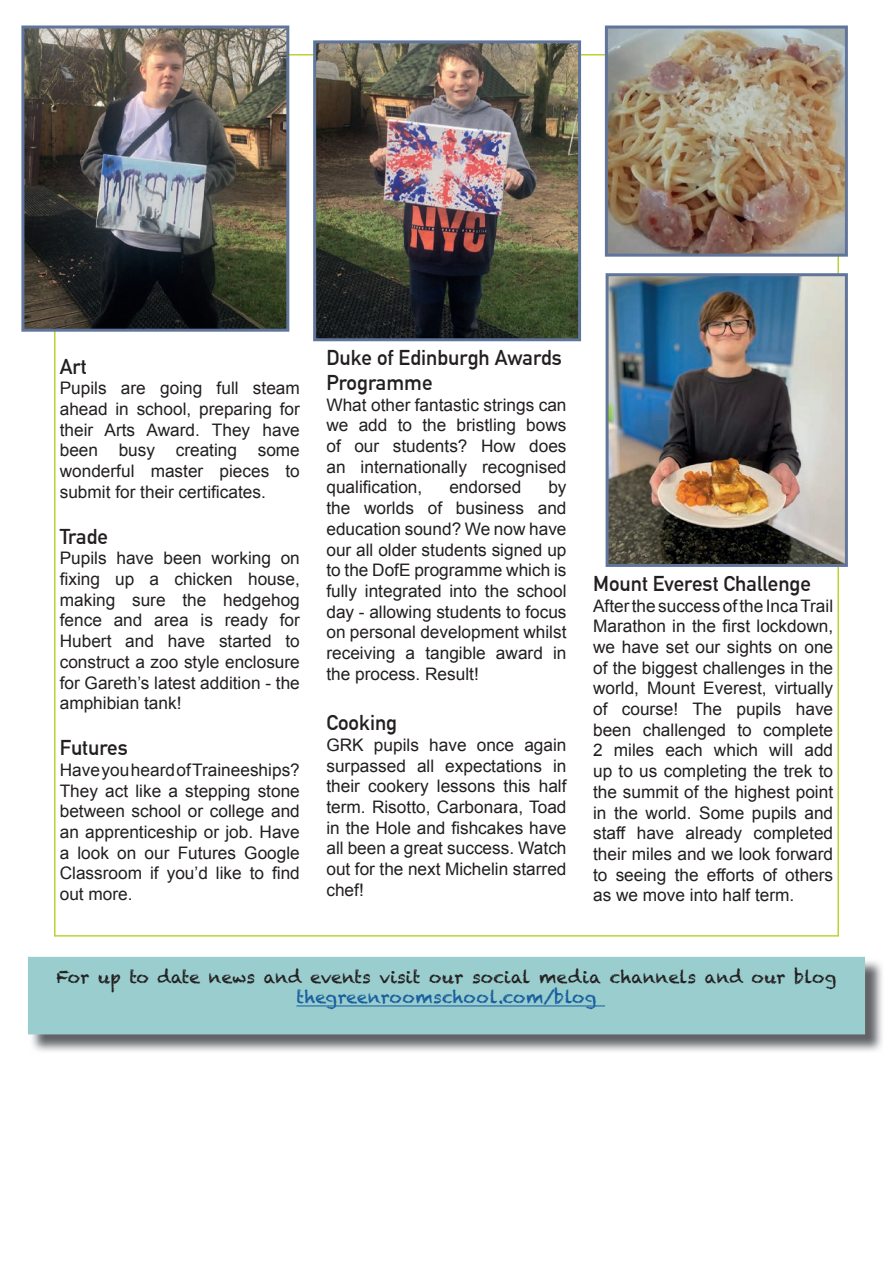
<style>
.page{position:relative;width:893px;height:1263px;background:#fff}
.page>*{position:absolute;margin:0;border:0;box-sizing:border-box;transform-origin:0 0}
.t1{font:700 21px/25.2px "DIN Alternate";color:#231f20}
.t2{font:17.25px/20.7px "Arial";color:#231f20;text-align:justify}
.t3{font:17.25px "Chalkduster";color:#231f20}
.t4{font:17.25px "Chalkduster";letter-spacing:.005em;color:#175d9e}
</style>
<div class="page">
<img style="left:30px;top:959px;width:852px;height:92px">
<div style="left:29px;top:958px;width:834px;height:75px;background:#9acece"></div>
<hr style="left:296px;top:1006px;width:309px;height:1px;background:#175d9e">
<div style="left:28px;top:957px;width:837px;height:77px;border:3px solid #9acece"></div>
<img style="left:609px;top:30px;width:235px;height:223px">
<div style="left:605px;top:26px;width:243px;height:231px;border:3px solid #607599"></div>
<img style="left:25px;top:30px;width:260px;height:298px">
<div style="left:21px;top:26px;width:268px;height:306px;border:3px solid #607599"></div>
<img style="left:317px;top:44px;width:260px;height:293px">
<div style="left:313px;top:40px;width:268px;height:301px;border:3px solid #607599"></div>
<img style="left:610px;top:277px;width:234px;height:286px">
<div style="left:606px;top:273px;width:242px;height:294px;border:3px solid #607599"></div>
<p class="t1" style="left:60px;top:352px;width:28px">Art</p>
<p class="t2" style="left:60px;top:378px;width:242px">Pupils are going full steam ahead in school, preparing for their Arts Award. They have been busy creating some wonderful master pieces to submit for their certificates.</p>
<p class="t1" style="left:60px;top:522px;width:50px">Trade</p>
<p class="t2" style="left:60px;top:548px;width:242px">Pupils have been working on fixing up a chicken house, making sure the hedgehog fence and area is ready for Hubert and have started to construct a zoo style enclosure for Gareth’s latest addition - the amphibian tank!</p>
<p class="t1" style="left:60px;top:734px;width:70px">Futures</p>
<p class="t2" style="left:60px;top:760px;width:242px">Have you heard of Traineeships?<br>They act like a stepping stone between school or college and an apprenticeship or job. Have a look on our Futures Google Classroom if you’d like to find out more.</p>
<p class="t1" style="left:326px;top:343px;width:237px">Duke of Edinburgh Awards<br>Programme</p>
<p class="t2" style="left:326px;top:394px;width:242px">What other fantastic strings can we add to the bristling bows of our students? How does an internationally recognised qualification,</p>
<p class="t2" style="left:326px;top:477px;width:242px;text-indent:222px">by the worlds of business and education sound? We now have our all older students signed up to the DofE programme which is fully integrated into the school day - allowing students to focus on personal development whilst receiving a tangible award in the process. Result!</p>
<p class="t1" style="left:326px;top:709px;width:72px">Cooking</p>
<p class="t2" style="left:326px;top:735px;width:242px">GRK pupils have once again surpassed all expectations in their cookery lessons this half term. Risotto, Carbonara, Toad in the Hole and fishcakes have all been a great success. Watch out for the next Michelin starred chef!</p>
<p class="t2" style="left:449px;top:477px;width:73px">endorsed</p>
<p class="t1" style="left:593px;top:569px;width:219px">Mount Everest Challenge</p>
<p class="t2" style="left:593px;top:595px;width:242px">After the success of the Inca Trail Marathon in the first lockdown, we have set our sights on one of the biggest challenges in the world, Mount Everest, virtually of course! The pupils have been challenged to complete 2 miles each which will add up to us completing the trek to the summit of the highest point in the world. Some pupils and staff have already completed their miles and we look forward to seeing the efforts of others as we move into half term.</p>
<p class="t3" style="left:56px;top:967px;width:781px">For up to date news and events visit our social media channels and our blog</p>
<p class="t4" style="left:296px;top:987px;width:302px">thegreenroomschool.com/blog</p>
</div>
